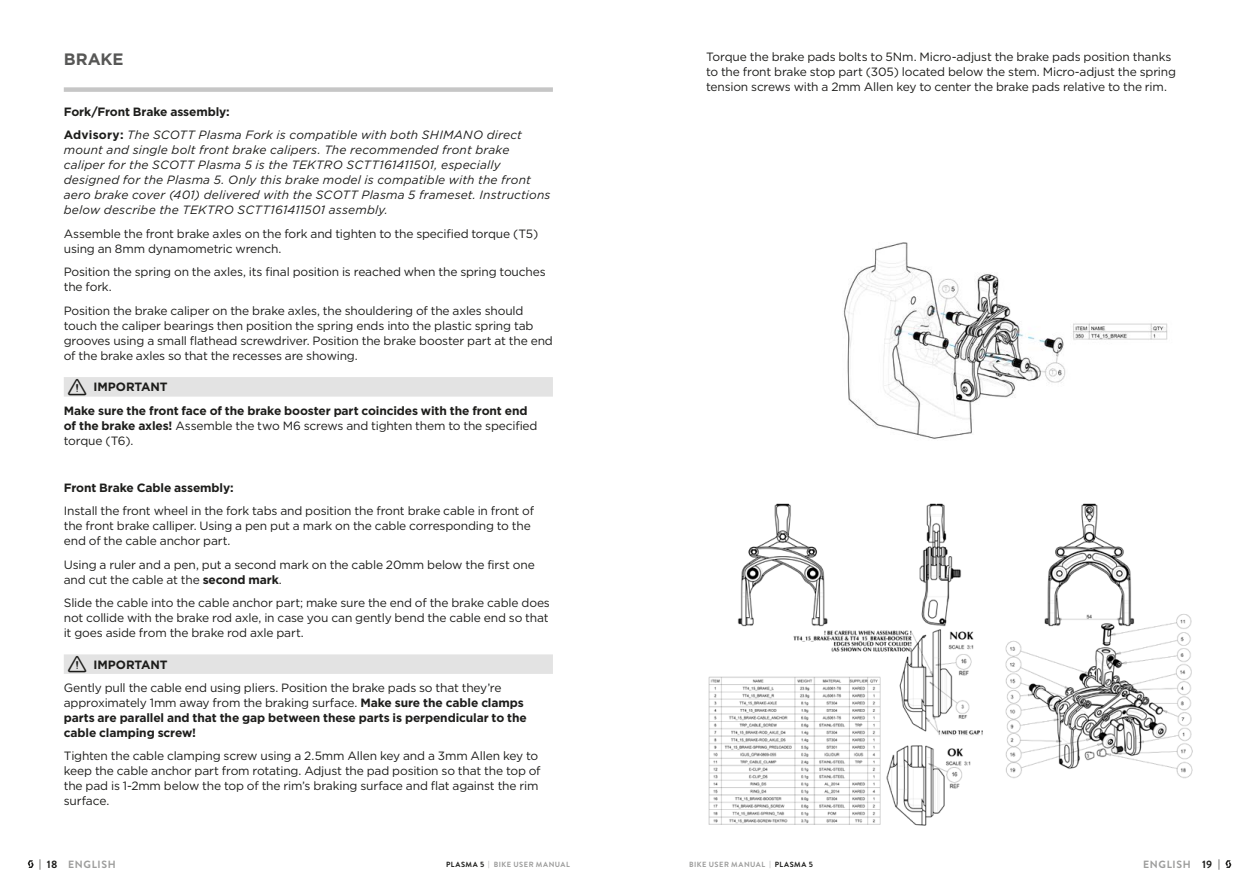
<style>
.page{position:relative;width:1259px;height:893px;background:#fff}
.page>*{position:absolute;margin:0;border:0;box-sizing:border-box;transform-origin:0 0}
.t1{font:700 16.5px "Gotham";letter-spacing:-.005em;color:#575756}
.t2{font:12px/15px "Gotham";letter-spacing:-.015em;color:#1d1d1b}
.t3{font:italic 12px/15px "Gotham";letter-spacing:.015em;color:#1d1d1b}
.t4{font:700 12px/15px "Gotham";letter-spacing:-.01em;color:#1d1d1b}
.t5{font:700 10.5px "Brandon Text";letter-spacing:.065em;color:#9d9d9c}
.t6{font:700 10.5px "Brandon Text";color:#1d1d1b}
.t7{font:700 7.5px "Brandon Text";letter-spacing:.065em;color:#9d9d9c}
.s1{font-weight:700;font-style:normal}
.s2{font-family:"Warning";font-weight:400;font-size:30px}
.s3{font-weight:700}
.s4{font-family:"Warning";font-size:30px}
.s5{font-weight:400}
.s6{color:#1d1d1b}
</style>
<div class="page">
<img style="left:708px;top:242px;width:485px;height:584px">
<div style="left:64px;top:377px;width:489px;height:20px;background:#e3e3e3"></div>
<div style="left:64px;top:654px;width:489px;height:20px;background:#e3e3e3"></div>
<div style="left:64px;top:87px;width:489px;height:5px;background:#c6c6c6"></div>
<svg style="left:1225px;top:860px;width:6px;height:8px"></svg>
<svg style="left:28px;top:860px;width:6px;height:8px"></svg>
<h1 class="t1" style="left:64px;top:48px;width:61px">BRAKE</h1>
<p class="t3" style="left:64px;top:100px;width:460px;line-height:23.5px"><span class="s1">Fork/Front Brake assembly:<br>Advisory:</span> The SCOTT Plasma Fork is compatible with both SHIMANO direct</p>
<p class="t3" style="left:64px;top:142px;width:488px">mount and single bolt front brake calipers. The recommended front brake caliper for the SCOTT Plasma 5 is the TEKTRO SCTT161411501, especially designed for the Plasma 5. Only this brake model is compatible with the front aero brake cover (401) delivered with the SCOTT Plasma 5 frameset. Instructions below describe the TEKTRO SCTT161411501 assembly.</p>
<p class="t2" style="left:64px;top:226px;width:476px">Assemble the front brake axles on the fork and tighten to the specified torque (T5) using an 8mm dynamometric wrench.</p>
<p class="t2" style="left:64px;top:264px;width:483px">Position the spring on the axles, its final position is reached when the spring touches the fork.</p>
<p class="t2" style="left:64px;top:303px;width:490px">Position the brake caliper on the brake axles, the shouldering of the axles should touch the caliper bearings then position the spring ends into the plastic spring tab grooves using a small flathead screwdriver. Position the brake booster part at the end of the brake axles so that the recesses are showing.</p>
<p class="t4" style="left:64px;top:375px;width:465px;line-height:23.2px;text-indent:4px"><span class="s2">•</span> IMPORTANT<br>Make sure the front face of the brake booster part coincides with the front end</p>
<p class="t2" style="left:64px;top:418px;width:475px"><span class="s3">of the brake axles!</span> Assemble the two M6 screws and tighten them to the specified torque (T6).</p>
<p class="t4" style="left:64px;top:480px;width:171px">Front Brake Cable assembly:</p>
<p class="t2" style="left:64px;top:503px;width:472px">Install the front wheel in the fork tabs and position the front brake cable in front of the front brake calliper. Using a pen put a mark on the cable corresponding to the end of the cable anchor part.</p>
<p class="t2" style="left:64px;top:557px;width:472px">Using a ruler and a pen, put a second mark on the cable 20mm below the first one and cut the cable at the <span class="s3">second mark</span>.</p>
<p class="t2" style="left:64px;top:595px;width:487px;text-align:justify">Slide the cable into the cable anchor part; make sure the end of the brake cable does not collide with the brake rod axle, in case you can gently bend the cable end so that it goes aside from the brake rod axle part.</p>
<p class="t2" style="left:64px;top:653px;width:439px;line-height:23.2px;text-indent:4px"><span class="s4">•</span> <span class="s3">IMPORTANT<br></span>Gently pull the cable end using pliers. Position the brake pads so that they’re</p>
<p class="t4" style="left:64px;top:695px;width:464px"><span class="s5">approximately 1mm away from the braking surface.</span> Make sure the cable clamps parts are parallel and that the gap between these parts is perpendicular to the cable clamping screw!</p>
<p class="t2" style="left:64px;top:748px;width:478px">Tighten the cable clamping screw using a 2.5mm Allen key and a 3mm Allen key to keep the cable anchor part from rotating. Adjust the pad position so that the top of the pad is 1-2mm below the top of the rim’s braking surface and flat against the rim surface.</p>
<p class="t2" style="left:706px;top:49px;width:471px">Torque the brake pads bolts to 5Nm. Micro-adjust the brake pads position thanks to the front brake stop part (305) located below the stem. Micro-adjust the spring tension screws with a 2mm Allen key to center the brake pads relative to the rim.</p>
<p class="t6" style="left:39px;top:857px;width:20px">| 18</p>
<p class="t7" style="left:446px;top:859px;width:125px"><span class="s6">PLASMA 5</span> | BIKE USER MANUAL</p>
<p class="t7" style="left:689px;top:859px;width:125px">BIKE USER MANUAL | <span class="s6">PLASMA 5</span></p>
<p class="t6" style="left:1202px;top:857px;width:19px">19 |</p>
<p class="t5" style="left:68px;top:857px;width:49px">ENGLISH</p>
<p class="t5" style="left:1143px;top:857px;width:49px">ENGLISH</p>
</div>
